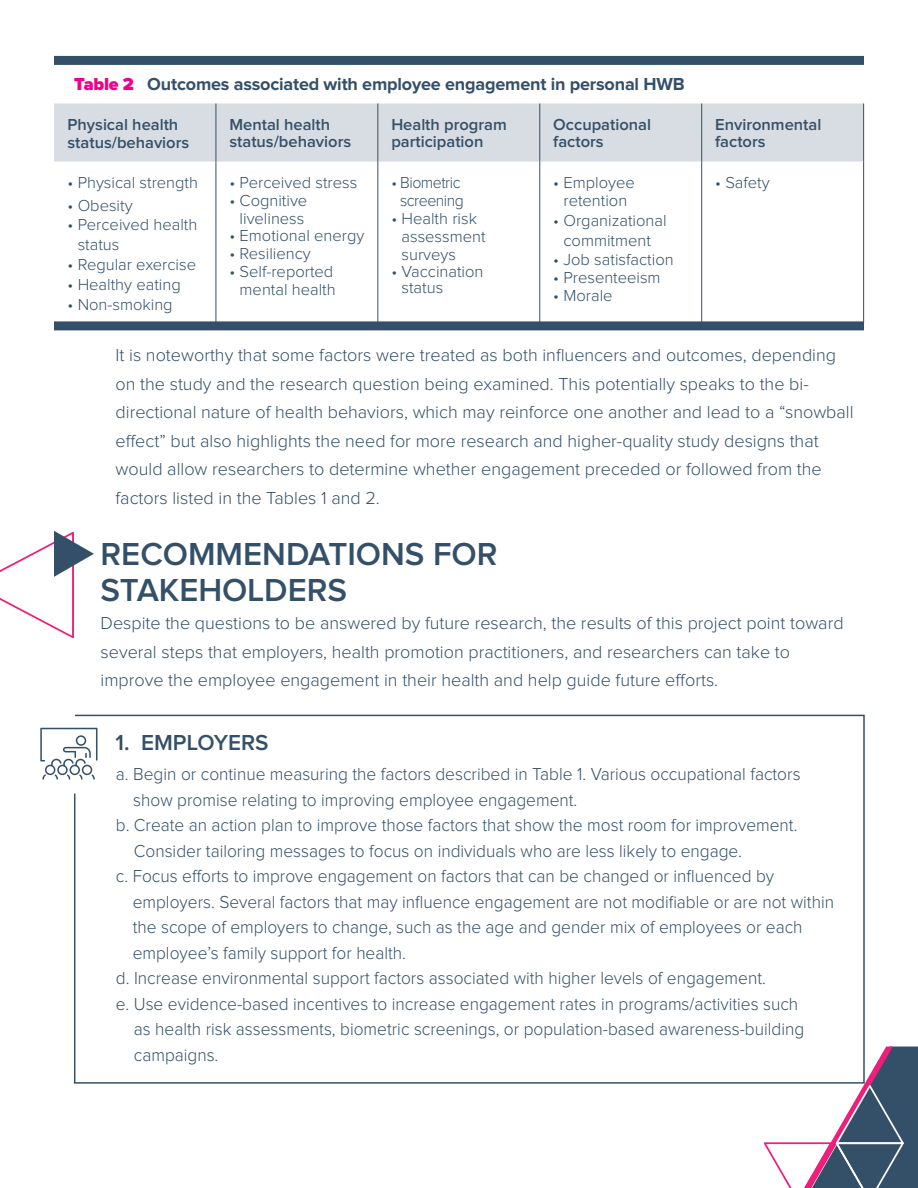
<style>
.page{position:relative;width:918px;height:1188px;background:#fff}
.page>*{position:absolute;margin:0;border:0;box-sizing:border-box;transform-origin:0 0}
.t1{font:600 33px/36px "Proxima Nova";color:#345069}
.t2{font:600 22.5px "Proxima Nova";color:#345069}
.t3{font:300 18px "Proxima Nova";color:#354f68;scale:.96 1}
.t4{font:300 18px/28.5px "Proxima Nova";color:#354f68}
.t5{font:700 18px "Proxima Nova";letter-spacing:-.01em;color:#345069}
.t6{font:300 16.5px/18px "Proxima Nova";color:#345069}
.t7{font:600 16.5px/16.5px "Proxima Nova";color:#345069}
.t8{font:300 16.5px/18px "Proxima Nova";letter-spacing:-.03em;color:#345069;text-align:center;scale:.96 1}
.s1{font-weight:900;color:#ed028c}
</style>
<div class="page">
<div style="left:54px;top:56px;width:810px;height:9px;background:#345069"></div>
<div style="left:54px;top:321px;width:810px;height:9px;background:#345069"></div>
<div style="left:54px;top:104px;width:809px;height:58px;background:#d7dde2"></div>
<hr style="left:216px;top:103px;width:1px;height:59px;background:#345069">
<hr style="left:377px;top:103px;width:1px;height:59px;background:#345069">
<hr style="left:539px;top:103px;width:1px;height:59px;background:#345069">
<hr style="left:701px;top:103px;width:1px;height:59px;background:#345069">
<hr style="left:863px;top:103px;width:1px;height:59px;background:#345069">
<hr style="left:216px;top:162px;width:1px;height:161px;background:#345069">
<hr style="left:377px;top:162px;width:1px;height:161px;background:#345069">
<hr style="left:539px;top:162px;width:1px;height:161px;background:#345069">
<hr style="left:701px;top:162px;width:1px;height:161px;background:#345069">
<hr style="left:863px;top:162px;width:1px;height:161px;background:#345069">
<svg style="left:764px;top:1047px;width:154px;height:141px"></svg>
<svg style="left:0;top:531px;width:94px;height:107px"></svg>
<svg style="left:73px;top:714px;width:793px;height:370px"></svg>
<svg style="left:40px;top:728px;width:57px;height:52px"></svg>
<p class="t5" style="left:74px;top:75px;width:612px"><span class="s1">Table 2</span> Outcomes associated with employee engagement in personal HWB</p>
<p class="t7" style="left:68px;top:116px;width:123px;line-height:18px">Physical health status/behaviors</p>
<p class="t7" style="left:229px;top:117px;width:123px">Mental health status/behaviors</p>
<p class="t7" style="left:391px;top:117px;width:117px">Health program participation</p>
<p class="t7" style="left:553px;top:117px;width:99px">Occupational factors</p>
<p class="t7" style="left:715px;top:117px;width:108px">Environmental factors</p>
<p class="t6" style="left:68px;top:174px;width:132px">• Physical strength</p>
<p class="t6" style="left:68px;top:197px;width:67px">• Obesity</p>
<p class="t6" style="left:78px;top:216px;width:121px;line-height:19.8px;text-indent:-10px">• Perceived health status</p>
<p class="t6" style="left:68px;top:256px;width:130px">• Regular exercise</p>
<p class="t6" style="left:68px;top:276px;width:115px">• Healthy eating</p>
<p class="t6" style="left:68px;top:296px;width:107px">• Non-smoking</p>
<p class="t6" style="left:715px;top:174px;width:56px">• Safety</p>
<p class="t6" style="left:229px;top:174px;width:129px">• Perceived stress</p>
<p class="t6" style="left:229px;top:192px;width:79px;text-align:center">• Cognitive liveliness</p>
<p class="t6" style="left:229px;top:227px;width:136px">• Emotional energy</p>
<p class="t6" style="left:229px;top:245px;width:83px">• Resiliency</p>
<p class="t6" style="left:229px;top:263px;width:108px;text-align:right">• Self-reported mental health</p>
<p class="t6" style="left:553px;top:174px;width:83px;text-align:center">• Employee retention</p>
<p class="t6" style="left:553px;top:211px;width:115px;line-height:19.8px;text-align:center">• Organizational commitment</p>
<p class="t6" style="left:553px;top:252px;width:122px">• Job satisfaction</p>
<p class="t6" style="left:553px;top:270px;width:109px">• Presenteeism</p>
<p class="t6" style="left:553px;top:288px;width:61px">• Morale</p>
<p class="t8" style="left:391px;top:174px;width:77px">• Biometric screening</p>
<p class="t6" style="left:402px;top:210px;width:86px;text-indent:-10px">• Health risk assessment surveys</p>
<p class="t6" style="left:402px;top:264px;width:83px;line-height:16.5px;text-indent:-10px">• Vaccination status</p>
<p class="t4" style="left:116px;top:342px;width:740px">It is noteworthy that some factors were treated as both influencers and outcomes, depending on the study and the research question being examined. This potentially speaks to the bi&shy;directional nature of health behaviors, which may reinforce one another and lead to a “snowball effect” but also highlights the need for more research and higher-quality study designs that would allow researchers to determine whether engagement preceded or followed from the factors listed in the Tables 1 and 2.</p>
<h1 class="t1" style="left:101px;top:537px;width:399px">RECOMMENDATIONS FOR<br>STAKEHOLDERS</h1>
<p class="t4" style="left:101px;top:610px;width:745px">Despite the questions to be answered by future research, the results of this project point toward several steps that employers, health promotion practitioners, and researchers can take to improve the employee engagement in their health and help guide future efforts.</p>
<p class="t2" style="left:116px;top:733px;width:155px">1. EMPLOYERS</p>
<p class="t3" style="left:116px;top:766px;width:715px">a. Begin or continue measuring the factors described in Table 1. Various occupational factors</p>
<p class="t3" style="left:133px;top:792px;width:464px">show promise relating to improving employee engagement.</p>
<p class="t3" style="left:116px;top:817px;width:711px">b. Create an action plan to improve those factors that show the most room for improvement.</p>
<p class="t3" style="left:134px;top:843px;width:635px">Consider tailoring messages to focus on individuals who are less likely to engage.</p>
<p class="t3" style="left:116px;top:868px;width:687px">c. Focus efforts to improve engagement on factors that can be changed or influenced by</p>
<p class="t3" style="left:133px;top:894px;width:732px">employers. Several factors that may influence engagement are not modifiable or are not within</p>
<p class="t3" style="left:133px;top:919px;width:699px">the scope of employers to change, such as the age and gender mix of employees or each</p>
<p class="t3" style="left:133px;top:945px;width:286px">employee’s family support for health.</p>
<p class="t3" style="left:116px;top:970px;width:679px">d. Increase environmental support factors associated with higher levels of engagement.</p>
<p class="t3" style="left:116px;top:996px;width:712px">e. Use evidence-based incentives to increase engagement rates in programs/activities such</p>
<p class="t3" style="left:134px;top:1021px;width:700px">as health risk assessments, biometric screenings, or population-based awareness-building</p>
<p class="t3" style="left:134px;top:1047px;width:90px">campaigns.</p>
</div>
